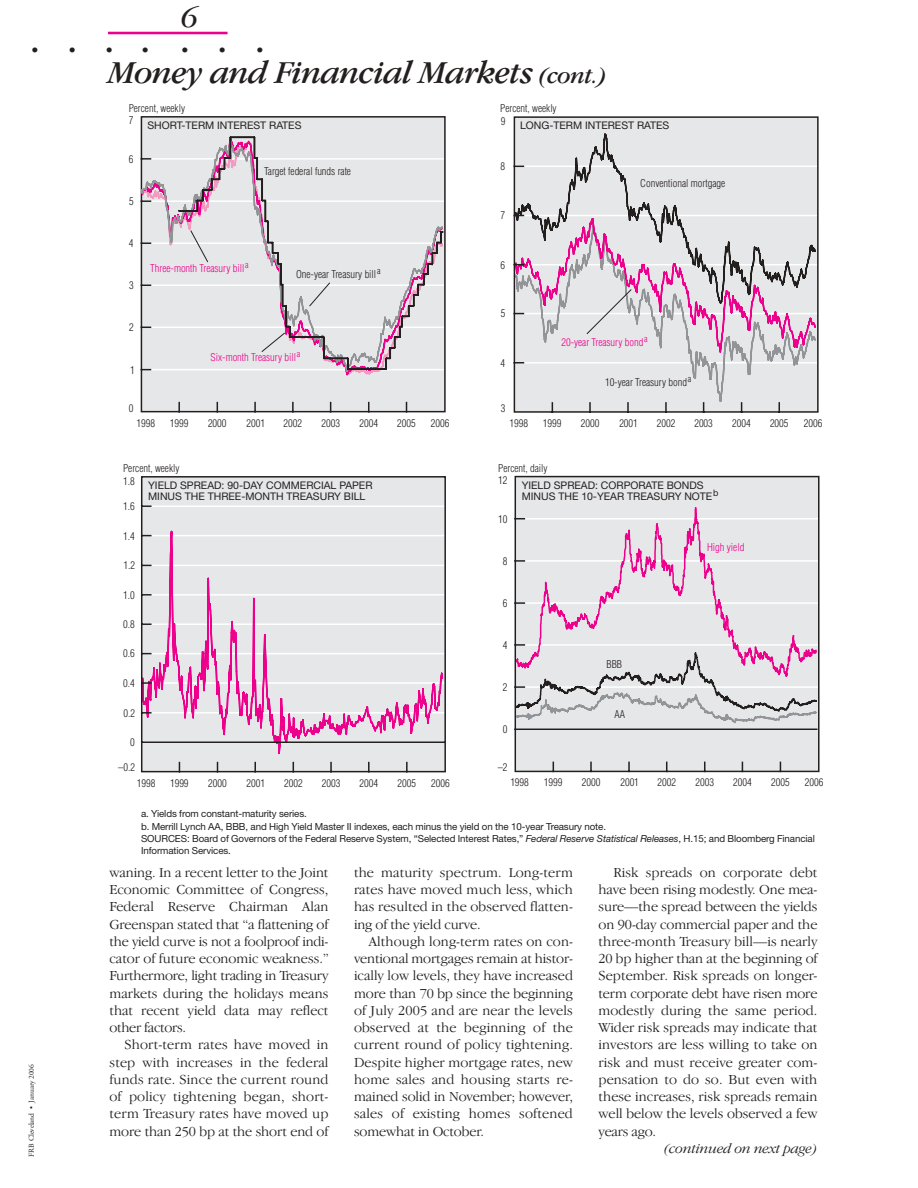
<style>
.page{position:relative;width:918px;height:1188px;background:#fff}
.page>*{position:absolute;margin:0;border:0;box-sizing:border-box;transform-origin:0 0}
.t1{font:italic 33px "Garamond IT Cby BT";letter-spacing:-.02em;color:#231f1f}
.t2{font:italic 30px "Garamond IT Cby BT";color:#231f1f}
.t3{font:18px "Adobe Garamond";color:#231f1f}
.t4{font:300 14.25px/17.2px "Garamond IT Cby BT";color:#231f1f;text-align:justify}
.t5{font:italic 300 14.25px "Garamond IT Cby BT";letter-spacing:-.01em;color:#231f1f}
.t6{font:300 condensed 10.5px "Helvetica";color:#231f1f}
.t7{font:10.5px/11.4px "Helvetica Neue";color:#231f1f}
.t8{font:300 condensed 10.5px "Helvetica";color:#ed008b}
.t9{font:9.75px/12.8px "Helvetica Neue";letter-spacing:-.01em;color:#231f1f}
.t10{font:7.5px "Adobe Garamond";letter-spacing:-.005em;color:#231f1f}
.s1{font-size:24px}
.s2{font-style:italic}
</style>
<div class="page">
<hr style="left:108px;top:32px;width:120px;height:2px;background:#ed008b">
<svg style="left:513px;top:116px;width:306px;height:297px"></svg>
<svg style="left:513px;top:217px;width:304px;height:137px"></svg>
<svg style="left:140px;top:476px;width:306px;height:297px"></svg>
<svg style="left:514px;top:475px;width:306px;height:298px"></svg>
<svg style="left:140px;top:116px;width:306px;height:297px"></svg>
<svg style="left:140px;top:139px;width:304px;height:234px"></svg>
<svg style="left:179px;top:137px;width:89px;height:85px"></svg>
<hr style="left:267px;top:221px;width:2px;height:22px;background:#231f1f">
<hr style="left:323px;top:337px;width:2px;height:21px;background:#231f1f">
<svg style="left:324px;top:358px;width:25px;height:11px"></svg>
<hr style="left:348px;top:368px;width:38px;height:2px;background:#231f1f">
<svg style="left:385px;top:231px;width:58px;height:138px"></svg>
<svg style="left:190px;top:230px;width:141px;height:122px"></svg>
<h2 class="t2" style="left:182px;top:6px;width:18px">6</h2>
<p class="t3" style="left:32px;top:43px;width:46px">• •</p>
<p class="t3" style="left:106px;top:43px;width:44px">• •</p>
<p class="t3" style="left:181px;top:43px;width:46px">• •</p>
<p class="t3" style="left:256px;top:43px;width:8px">•</p>
<h1 class="t1" style="left:109px;top:60px;width:501px">Money and Financial Markets <span class="s1">(cont.)</span></h1>
<p class="t10" style="left:28px;top:1156px;width:94px;rotate:-90deg">FRB Cleveland • January 2006</p>
<p class="t6" style="left:129px;top:104px;width:58px">Percent, weekly</p>
<p class="t7" style="left:148px;top:120px;width:155px">SHORT-TERM INTEREST RATES</p>
<p class="t6" style="left:129px;top:117px;width:6px">7</p>
<p class="t6" style="left:129px;top:155px;width:6px">6</p>
<p class="t6" style="left:129px;top:197px;width:6px">5</p>
<p class="t6" style="left:129px;top:239px;width:6px">4</p>
<p class="t6" style="left:129px;top:281px;width:6px">3</p>
<p class="t6" style="left:129px;top:323px;width:6px">2</p>
<p class="t6" style="left:130px;top:366px;width:6px">1</p>
<p class="t6" style="left:129px;top:404px;width:6px">0</p>
<p class="t6" style="left:264px;top:167px;width:89px">Target federal funds rate</p>
<p class="t8" style="left:150px;top:264px;width:100px">Three-month Treasury bill<sup>a</sup></p>
<p class="t6" style="left:296px;top:270px;width:86px">One-year Treasury bill<sup>a</sup></p>
<p class="t8" style="left:211px;top:353px;width:91px">Six-month Treasury bill<sup>a</sup></p>
<p class="t6" style="left:136px;top:419px;width:20px">1998</p>
<p class="t6" style="left:170px;top:419px;width:20px">1999</p>
<p class="t6" style="left:208px;top:419px;width:20px">2000</p>
<p class="t6" style="left:246px;top:419px;width:20px">2001</p>
<p class="t6" style="left:284px;top:419px;width:20px">2002</p>
<p class="t6" style="left:321px;top:419px;width:20px">2003</p>
<p class="t6" style="left:359px;top:419px;width:20px">2004</p>
<p class="t6" style="left:397px;top:419px;width:20px">2005</p>
<p class="t6" style="left:431px;top:419px;width:20px">2006</p>
<p class="t6" style="left:123px;top:464px;width:58px">Percent, weekly</p>
<p class="t6" style="left:123px;top:477px;width:13px">1.8</p>
<p class="t6" style="left:123px;top:502px;width:13px">1.6</p>
<p class="t6" style="left:123px;top:532px;width:13px">1.4</p>
<p class="t6" style="left:123px;top:561px;width:13px">1.2</p>
<p class="t6" style="left:123px;top:591px;width:13px">1.0</p>
<p class="t6" style="left:123px;top:620px;width:13px">0.8</p>
<p class="t6" style="left:123px;top:650px;width:13px">0.6</p>
<p class="t6" style="left:123px;top:679px;width:13px">0.4</p>
<p class="t6" style="left:123px;top:709px;width:13px">0.2</p>
<p class="t6" style="left:130px;top:738px;width:6px">0</p>
<p class="t6" style="left:118px;top:764px;width:18px">–0.2</p>
<p class="t7" style="left:148px;top:480px;width:226px">YIELD SPREAD: 90-DAY COMMERCIAL PAPER<br>MINUS THE THREE-MONTH TREASURY BILL</p>
<p class="t6" style="left:137px;top:779px;width:20px">1998</p>
<p class="t6" style="left:170px;top:779px;width:20px">1999</p>
<p class="t6" style="left:208px;top:779px;width:20px">2000</p>
<p class="t6" style="left:247px;top:779px;width:20px">2001</p>
<p class="t6" style="left:284px;top:779px;width:20px">2002</p>
<p class="t6" style="left:322px;top:779px;width:20px">2003</p>
<p class="t6" style="left:359px;top:779px;width:20px">2004</p>
<p class="t6" style="left:398px;top:779px;width:20px">2005</p>
<p class="t6" style="left:431px;top:779px;width:20px">2006</p>
<p class="t6" style="left:500px;top:104px;width:58px">Percent, weekly</p>
<p class="t7" style="left:520px;top:121px;width:151px">LONG-TERM INTEREST RATES</p>
<p class="t6" style="left:501px;top:117px;width:6px">9</p>
<p class="t6" style="left:501px;top:162px;width:6px">8</p>
<p class="t6" style="left:501px;top:211px;width:6px">7</p>
<p class="t6" style="left:501px;top:261px;width:6px">6</p>
<p class="t6" style="left:501px;top:309px;width:6px">5</p>
<p class="t6" style="left:501px;top:359px;width:6px">4</p>
<p class="t6" style="left:501px;top:404px;width:6px">3</p>
<p class="t6" style="left:640px;top:179px;width:86px">Conventional mortgage</p>
<p class="t8" style="left:561px;top:338px;width:88px">20-year Treasury bond<sup>a</sup></p>
<p class="t6" style="left:605px;top:378px;width:88px">10-year Treasury bond<sup>a</sup></p>
<p class="t6" style="left:509px;top:419px;width:20px">1998</p>
<p class="t6" style="left:543px;top:419px;width:20px">1999</p>
<p class="t6" style="left:581px;top:419px;width:20px">2000</p>
<p class="t6" style="left:619px;top:419px;width:20px">2001</p>
<p class="t6" style="left:657px;top:419px;width:20px">2002</p>
<p class="t6" style="left:694px;top:419px;width:20px">2003</p>
<p class="t6" style="left:732px;top:419px;width:20px">2004</p>
<p class="t6" style="left:770px;top:419px;width:20px">2005</p>
<p class="t6" style="left:804px;top:419px;width:20px">2006</p>
<p class="t6" style="left:498px;top:464px;width:51px">Percent, daily</p>
<p class="t6" style="left:498px;top:477px;width:11px">12</p>
<p class="t6" style="left:498px;top:515px;width:11px">10</p>
<p class="t6" style="left:503px;top:557px;width:6px">8</p>
<p class="t6" style="left:503px;top:599px;width:6px">6</p>
<p class="t6" style="left:503px;top:641px;width:6px">4</p>
<p class="t6" style="left:503px;top:683px;width:6px">2</p>
<p class="t6" style="left:503px;top:725px;width:6px">0</p>
<p class="t6" style="left:498px;top:764px;width:11px">–2</p>
<p class="t7" style="left:522px;top:480px;width:198px">YIELD SPREAD: CORPORATE BONDS<br>MINUS THE 10-YEAR TREASURY NOTE<sup>b</sup></p>
<p class="t6" style="left:606px;top:660px;width:17px">BBB</p>
<p class="t6" style="left:615px;top:710px;width:12px">AA</p>
<p class="t8" style="left:707px;top:543px;width:39px">High yield</p>
<p class="t6" style="left:510px;top:779px;width:20px">1998</p>
<p class="t6" style="left:544px;top:779px;width:20px">1999</p>
<p class="t6" style="left:582px;top:779px;width:20px">2000</p>
<p class="t6" style="left:620px;top:779px;width:20px">2001</p>
<p class="t6" style="left:657px;top:779px;width:20px">2002</p>
<p class="t6" style="left:695px;top:779px;width:20px">2003</p>
<p class="t6" style="left:733px;top:779px;width:20px">2004</p>
<p class="t6" style="left:771px;top:779px;width:20px">2005</p>
<p class="t6" style="left:805px;top:779px;width:20px">2006</p>
<p class="t9" style="left:141px;top:808px;width:675px">a. Yields from constant-maturity series.<br>b. Merrill Lynch AA, BBB, and High Yield Master II indexes, each minus the yield on the 10-year Treasury note.<br>SOURCES: Board of Governors of the Federal Reserve System, “Selected Interest Rates,” <span class="s2">Federal Reserve Statistical Releases</span>, H.15; and Bloomberg Financial</p>
<p class="t9" style="left:141px;top:845px;width:91px">Information Services.</p>
<p class="t4" style="left:110px;top:865px;width:221px">waning. In a recent letter to the Joint Economic Committee of Congress, Federal Reserve Chairman Alan Greenspan stated that “a flattening of the yield curve is not a foolproof indi&shy;cator of future economic weakness.” Furthermore, light trading in Treasury markets during the holidays means that recent yield data may reflect other factors.</p>
<p class="t4" style="left:110px;top:1037px;width:221px;text-indent:15px">Short-term rates have moved in step with increases in the federal funds rate. Since the current round of policy tightening began, short&shy;term Treasury rates have moved up more than 250 bp at the short end of</p>
<p class="t4" style="left:599px;top:865px;width:221px;text-indent:15px">Risk spreads on corporate debt have been rising modestly. One mea&shy;sure—the spread between the yields on 90-day commercial paper and the three-month Treasury bill—is nearly 20 bp higher than at the beginning of September. Risk spreads on longer&shy;term corporate debt have risen more modestly during the same period.<br>Wider risk spreads may indicate that investors are less willing to take on risk and must receive greater com&shy;pensation to do so. But even with these increases, risk spreads remain well below the levels observed a few years ago.</p>
<p class="t5" style="left:664px;top:1143px;width:155px">(continued on next page)</p>
<p class="t4" style="left:354px;top:865px;width:221px">the maturity spectrum. Long-term rates have moved much less, which has resulted in the observed flatten&shy;ing of the yield curve.</p>
<p class="t4" style="left:354px;top:934px;width:221px;text-indent:15px">Although long-term rates on con&shy;ventional mortgages remain at histor&shy;ically low levels, they have increased more than 70 bp since the beginning of July 2005 and are near the levels observed at the beginning of the current round of policy tightening.<br>Despite higher mortgage rates, new home sales and housing starts re&shy;mained solid in November; however, sales of existing homes softened somewhat in October.</p>
</div>
